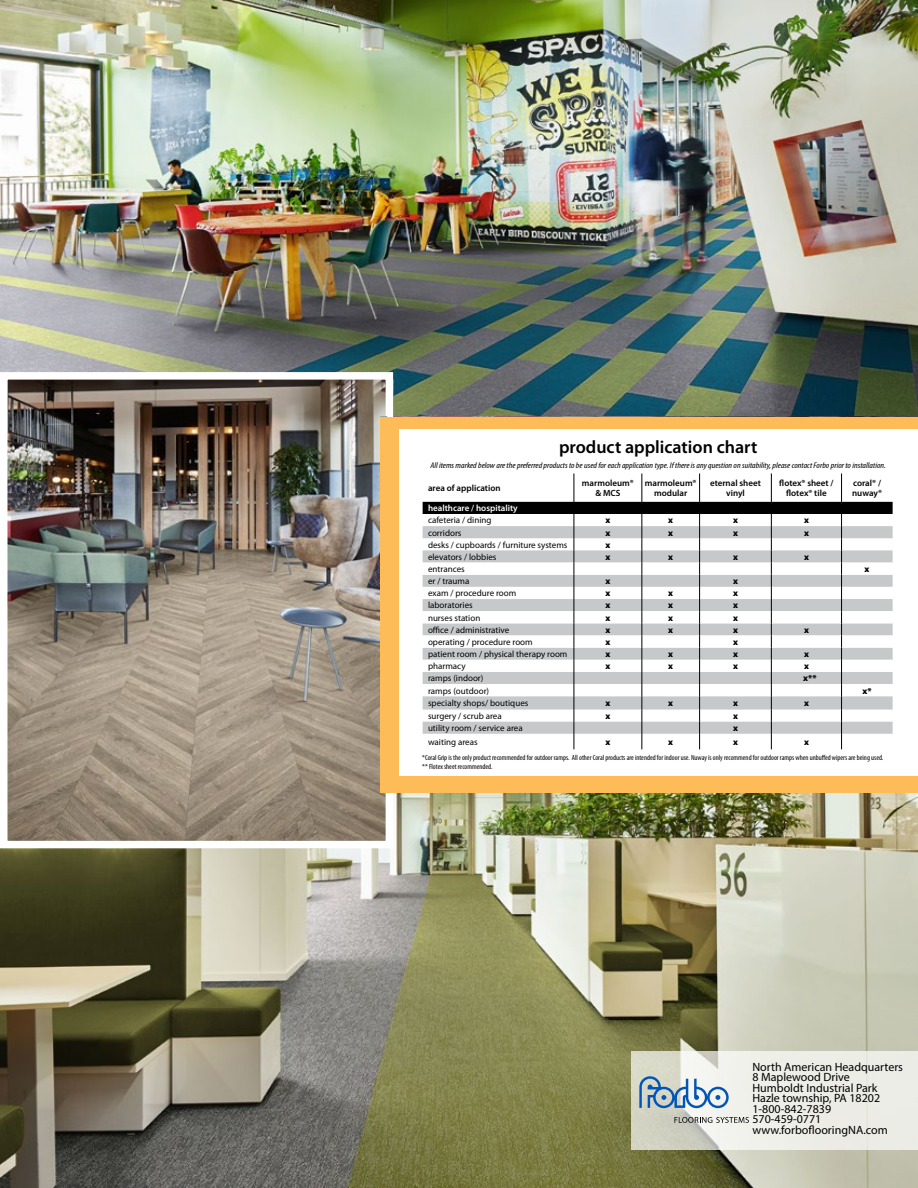
<style>
.page{position:relative;width:918px;height:1188px;background:#fff}
.page>*{position:absolute;margin:0;border:0;box-sizing:border-box;transform-origin:0 0}
.t1{font:600 18px "Myriad Pro";color:#000}
.t2{font:12px/10.5px "Myriad Pro";color:#000}
.t3{font:9.9px/12px "Myriad Pro";letter-spacing:.015em;color:#000}
.t4{font:9px "Myriad Pro";color:#000}
.t5{font:600 9px/10.8px "Myriad Pro";color:#000;text-align:center}
.t6{font:900 9px "Myriad Pro";color:#000}
.t7{font:600 9px "Myriad Pro";color:#fff}
.t8{font:italic condensed 8.25px "Myriad Pro";color:#000;scale:1.13 1}
.t9{font:condensed 7.5px/9px "Myriad Pro";color:#000}
</style>
<div class="page">
<img style="left:0;top:793px;width:918px;height:395px">
<svg style="left:631px;top:1051px;width:287px;height:98px;background:#e8e8e0"></svg>
<svg style="left:674px;top:1117px;width:75px;height:6px"></svg>
<svg style="left:639px;top:1058px;width:131px;height:50px"></svg>
<img style="left:0;top:0;width:918px;height:417px">
<img style="left:0;top:368px;width:397px;height:484px">
<div style="left:380px;top:417px;width:538px;height:376px;background:#fdbc58"></div>
<div style="left:399px;top:429px;width:519px;height:347px;background:#fff"></div>
<svg style="left:423px;top:473px;width:470px;height:276px"></svg>
<h1 class="t1" style="left:559px;top:436px;width:200px">product application chart</h1>
<p class="t8" style="left:431px;top:461px;width:405px">All items marked below are the preferred products to be used for each application type. If there is any question on suitability, please contact Forbo prior to installation.</p>
<p class="t5" style="left:428px;top:482px;width:74px">area of application</p>
<p class="t5" style="left:582px;top:477px;width:53px">marmoleum® &amp; MCS</p>
<p class="t5" style="left:645px;top:477px;width:53px">marmoleum® modular</p>
<p class="t5" style="left:710px;top:477px;width:52px">eternal sheet vinyl</p>
<p class="t5" style="left:779px;top:477px;width:56px">flotex® sheet / flotex® tile</p>
<p class="t5" style="left:852px;top:477px;width:31px;text-align:left">coral® / nuway®</p>
<p class="t7" style="left:428px;top:503px;width:91px">healthcare / hospitality</p>
<p class="t4" style="left:428px;top:515px;width:65px">cafeteria / dining</p>
<p class="t6" style="left:605px;top:514px;width:6px">x</p>
<p class="t6" style="left:668px;top:514px;width:6px">x</p>
<p class="t6" style="left:733px;top:514px;width:6px">x</p>
<p class="t6" style="left:804px;top:514px;width:6px">x</p>
<p class="t4" style="left:428px;top:527px;width:35px">corridors</p>
<p class="t6" style="left:605px;top:527px;width:6px">x</p>
<p class="t6" style="left:668px;top:527px;width:6px">x</p>
<p class="t6" style="left:733px;top:527px;width:6px">x</p>
<p class="t6" style="left:804px;top:527px;width:6px">x</p>
<p class="t4" style="left:428px;top:539px;width:141px">desks / cupboards / furniture systems</p>
<p class="t6" style="left:605px;top:539px;width:6px">x</p>
<p class="t4" style="left:428px;top:551px;width:70px">elevators / lobbies</p>
<p class="t6" style="left:605px;top:551px;width:6px">x</p>
<p class="t6" style="left:668px;top:551px;width:6px">x</p>
<p class="t6" style="left:733px;top:551px;width:6px">x</p>
<p class="t6" style="left:804px;top:551px;width:6px">x</p>
<p class="t4" style="left:428px;top:563px;width:38px">entrances</p>
<p class="t6" style="left:865px;top:563px;width:6px">x</p>
<p class="t4" style="left:428px;top:576px;width:43px">er / trauma</p>
<p class="t6" style="left:605px;top:575px;width:6px">x</p>
<p class="t6" style="left:733px;top:575px;width:6px">x</p>
<p class="t4" style="left:428px;top:588px;width:90px">exam / procedure room</p>
<p class="t6" style="left:605px;top:587px;width:6px">x</p>
<p class="t6" style="left:668px;top:587px;width:6px">x</p>
<p class="t6" style="left:733px;top:587px;width:6px">x</p>
<p class="t4" style="left:428px;top:600px;width:46px">laboratories</p>
<p class="t6" style="left:605px;top:599px;width:6px">x</p>
<p class="t6" style="left:668px;top:599px;width:6px">x</p>
<p class="t6" style="left:733px;top:599px;width:6px">x</p>
<p class="t4" style="left:428px;top:612px;width:54px">nurses station</p>
<p class="t6" style="left:605px;top:612px;width:6px">x</p>
<p class="t6" style="left:668px;top:612px;width:6px">x</p>
<p class="t6" style="left:733px;top:612px;width:6px">x</p>
<p class="t4" style="left:428px;top:624px;width:83px">office / administrative</p>
<p class="t6" style="left:605px;top:624px;width:6px">x</p>
<p class="t6" style="left:668px;top:624px;width:6px">x</p>
<p class="t6" style="left:733px;top:624px;width:6px">x</p>
<p class="t6" style="left:804px;top:624px;width:6px">x</p>
<p class="t4" style="left:428px;top:636px;width:106px">operating / procedure room</p>
<p class="t6" style="left:605px;top:636px;width:6px">x</p>
<p class="t6" style="left:733px;top:636px;width:6px">x</p>
<p class="t4" style="left:428px;top:649px;width:141px">patient room / physical therapy room</p>
<p class="t6" style="left:605px;top:648px;width:6px">x</p>
<p class="t6" style="left:668px;top:648px;width:6px">x</p>
<p class="t6" style="left:733px;top:648px;width:6px">x</p>
<p class="t6" style="left:804px;top:648px;width:6px">x</p>
<p class="t4" style="left:428px;top:661px;width:39px">pharmacy</p>
<p class="t6" style="left:605px;top:660px;width:6px">x</p>
<p class="t6" style="left:668px;top:660px;width:6px">x</p>
<p class="t6" style="left:733px;top:660px;width:6px">x</p>
<p class="t6" style="left:804px;top:660px;width:6px">x</p>
<p class="t4" style="left:428px;top:673px;width:57px">ramps (indoor)</p>
<p class="t6" style="left:803px;top:672px;width:15px">x**</p>
<p class="t4" style="left:428px;top:685px;width:63px">ramps (outdoor)</p>
<p class="t6" style="left:863px;top:684px;width:11px">x*</p>
<p class="t4" style="left:428px;top:698px;width:102px">specialty shops/ boutiques</p>
<p class="t6" style="left:605px;top:697px;width:6px">x</p>
<p class="t6" style="left:668px;top:697px;width:6px">x</p>
<p class="t6" style="left:733px;top:697px;width:6px">x</p>
<p class="t6" style="left:804px;top:697px;width:6px">x</p>
<p class="t4" style="left:428px;top:710px;width:75px">surgery / scrub area</p>
<p class="t6" style="left:605px;top:710px;width:6px">x</p>
<p class="t6" style="left:733px;top:710px;width:6px">x</p>
<p class="t4" style="left:428px;top:723px;width:96px">utility room / service area</p>
<p class="t6" style="left:733px;top:722px;width:6px">x</p>
<p class="t4" style="left:428px;top:736px;width:51px">waiting areas</p>
<p class="t6" style="left:605px;top:736px;width:6px">x</p>
<p class="t6" style="left:668px;top:736px;width:6px">x</p>
<p class="t6" style="left:733px;top:736px;width:6px">x</p>
<p class="t6" style="left:804px;top:736px;width:6px">x</p>
<p class="t4" style="left:433px;top:624px;width:9px">f</p>
<p class="t9" style="left:422px;top:753px;width:463px">*Coral Grip is the only product recommended for outdoor ramps. All other Coral products are intended for indoor use. Nuway is only recommend for outdoor ramps when unbuffed wipers are being used. ** Flotex sheet recommended.</p>
<p class="t9" style="left:822px;top:753px;width:3px">f</p>
<p class="t3" style="left:789px;top:1056px;width:108px">8 Maplewood Drive<br>Humboldt Industrial Park<br>Hazleton, PA 18202<br>1-800-842-7839<br>570-459-0771</p>
<h2 class="t2" style="left:752px;top:1061px;width:152px">North American Headquarters<br>8 Maplewood Drive<br>Humboldt Industrial Park<br>Hazle township, PA 18202<br>1-800-842-7839<br>570-459-0771 www.forboflooringNA.com</h2>
</div>
